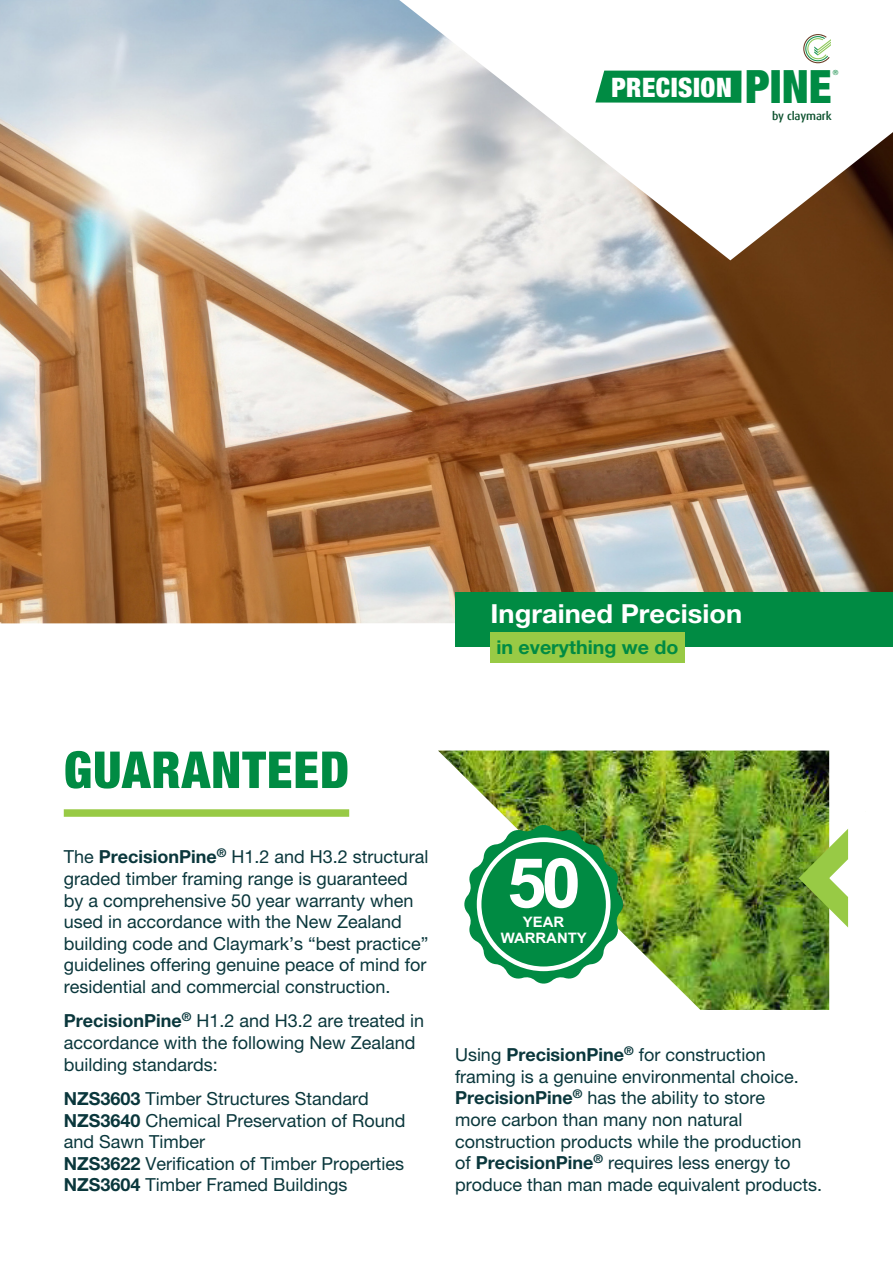
<style>
.page{position:relative;width:893px;height:1263px;background:#fff}
.page>*{position:absolute;margin:0;border:0;box-sizing:border-box;transform-origin:0 0}
.t1{font:700 68.85px "Arial";color:#fff;scale:1.04 1}
.Paragraph_Style_1{font:900 condensed 51px "Helvetica Neue";letter-spacing:.02em;color:#008b43}
.t2{font:900 condensed 45.75px "Helvetica Neue";color:#008b43}
.t3{font:500 42.75px "Dax";color:#008b43}
.t4{font:500 38.1px "Dax";color:#008b43}
.t5{font:900 condensed 26.7px "Helvetica Neue";letter-spacing:.02em;color:#fff}
.t6{font:700 26.25px "Helvetica Neue LT Pro";color:#fff;scale:1.04 1}
.t7{font:700 18.9px "Helvetica Neue LT Pro";color:#008b43;scale:1.04 1}
.t8{font:18px/21.6px "Helvetica Neue LT Pro";color:#0a373c}
.t9{font:700 14.4px/16.2px "Arial";color:#fff;text-align:center;scale:1.04 1}
.t10{font:500 11.55px "Dax";letter-spacing:-.01em;color:#0a502c}
.t11{font:7.05px "Helvetica Neue";color:#0e8a44}
.s1{font-weight:700}
</style>
<div class="page">
<img style="left:0;top:0;width:893px;height:623px">
<svg style="left:399px;top:0;width:494px;height:260px"></svg>
<div style="left:455px;top:592px;width:438px;height:55px;background:#008b43"></div>
<div style="left:491px;top:633px;width:194px;height:30px;background:#98ca45"></div>
<img style="left:438px;top:750px;width:391px;height:260px">
<div style="left:595px;top:71px;width:146px;height:32px;background:#008b43"></div>
<svg style="left:803px;top:34px;width:28px;height:29px"></svg>
<div style="left:64px;top:809px;width:285px;height:8px;background:#98ca45"></div>
<svg style="left:463px;top:824px;width:161px;height:161px"></svg>
<svg style="left:799px;top:811px;width:50px;height:116px"></svg>
<p class="t4" style="left:733px;top:57px;width:100px">A-lign</p>
<p class="t3" style="left:722px;top:58px;width:111px">A-lign</p>
<p class="t10" style="left:772px;top:109px;width:61px">by claymark</p>
<p class="t11" style="left:833px;top:67px;width:7px">®</p>
<p class="t2" style="left:745px;top:49px;width:88px">PINE</p>
<p class="t5" style="left:611px;top:65px;width:122px">PRECISION</p>
<p class="t6" style="left:491px;top:598px;width:243px">Ingrained Precision</p>
<p class="t7" style="left:496px;top:636px;width:177px">in everything we do</p>
<p class="Paragraph_Style_1" style="left:64px;top:728px;width:287px">GUARANTEED</p>
<p class="t8" style="left:64px;top:846px;width:366px">The <span class="s1">PrecisionPine</span><sup>®</sup> H1.2 and H3.2 structural graded timber framing range is guaranteed by a comprehensive 50 year warranty when used in accordance with the New Zealand building code and Claymark’s “best practice” guidelines offering genuine peace of mind for residential and commercial construction.</p>
<p class="t8" style="left:64px;top:1010px;width:362px"><span class="s1">PrecisionPine</span><sup>®</sup> H1.2 and H3.2 are treated in accordance with the following New Zealand building standards:</p>
<p class="t8" style="left:64px;top:1087px;width:343px"><span class="s1">NZS3603</span> Timber Structures Standard <span class="s1">NZS3640</span> Chemical Preservation of Round and Sawn Timber<br><span class="s1">NZS3622</span> Verification of Timber Properties <span class="s1">NZS3604</span> Timber Framed Buildings</p>
<p class="t1" style="left:507px;top:838px;width:73px">50</p>
<p class="t9" style="left:501px;top:914px;width:84px">YEAR<br>WARRANTY</p>
<p class="t8" style="left:455px;top:1044px;width:369px">Using <span class="s1">PrecisionPine</span><sup>®</sup> for construction framing is a genuine environmental choice.<br><span class="s1">PrecisionPine</span><sup>®</sup> has the ability to store<br>more carbon than many non natural construction products while the production<br>of <span class="s1">PrecisionPine</span><sup>®</sup> requires less energy to produce than man made equivalent products.</p>
</div>
